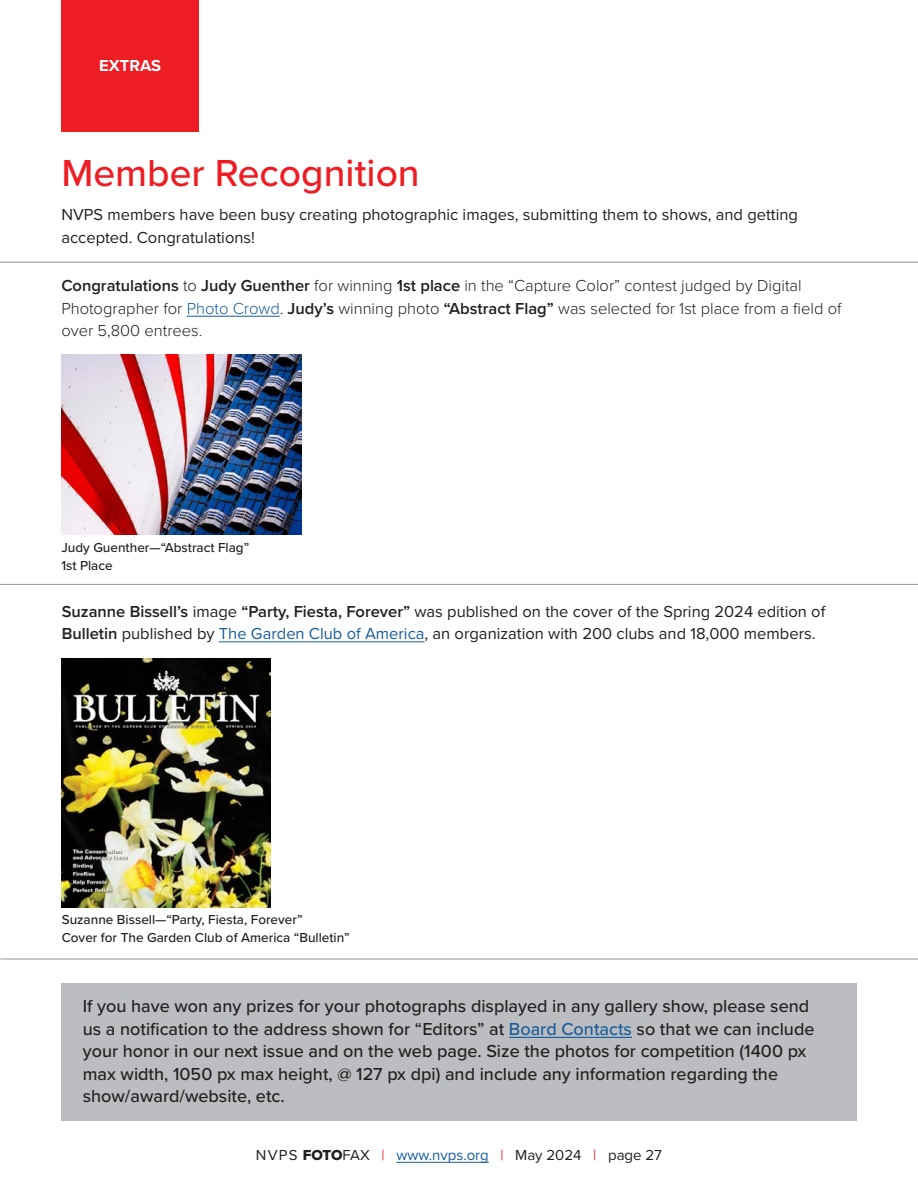
<style>
.page{position:relative;width:918px;height:1188px;background:#fff}
.page>*{position:absolute;margin:0;border:0;box-sizing:border-box;transform-origin:0 0}
.smaller_section_heads_in_back{font:500 39px "Proxima Nova";color:#ee1d23}
.Gray_box_text{font:500 18px/22.5px "Proxima Nova";color:#231f20}
.Flush_left__rag_right_text{font:16.5px/22.5px "Proxima Nova";color:#231f20}
.Flush_left__rag_right_text-2{font:300 16.5px/22.5px "Proxima Nova";color:#231f20}
.t1{font:700 16.5px "Proxima Nova";color:#fff}
.t2{font:15px "Proxima Nova";color:#231f20}
.Captions_Left{font:500 13.5px/18px "Proxima Nova";color:#231f20}
.s1{font-weight:600}
.s2{color:#175d9e}
.s3{font-family:"Proxima Nova Extrabld"}
.s4{color:#ee1d23}
</style>
<div class="page">
<hr style="left:396px;top:1162px;width:93px;height:1px;background:#175d9e">
<div style="left:62px;top:0;width:137px;height:131px;background:#ee1d23"></div>
<hr style="left:0;top:262px;width:918px;height:1px;background:#939598">
<hr style="left:187px;top:316px;width:93px;height:1px;background:#175d9e">
<img style="left:61px;top:354px;width:240px;height:181px">
<hr style="left:0;top:959px;width:918px;height:1px;background:#939598">
<hr style="left:0;top:584px;width:918px;height:1px;background:#939598">
<hr style="left:219px;top:641px;width:206px;height:1px;background:#175d9e">
<img style="left:62px;top:658px;width:209px;height:249px">
<div style="left:61px;top:983px;width:795px;height:138px;background:#bcbdc0"></div>
<hr style="left:509px;top:1037px;width:123px;height:1px;background:#175d9e">
<p class="t1" style="left:99px;top:53px;width:63px">EXTRAS</p>
<p class="smaller_section_heads_in_back" style="left:61px;top:144px;width:360px">Member Recognition</p>
<p class="Flush_left__rag_right_text" style="left:61px;top:203px;width:738px">NVPS members have been busy creating photographic images, submitting them to shows, and getting accepted. Congratulations!</p>
<p class="Flush_left__rag_right_text-2" style="left:61px;top:273px;width:782px"><span class="s1">Congratulations</span> to <span class="s1">Judy Guenther</span> for winning <span class="s1">1st place</span> in the “Capture Color” contest judged by Digital<br>Photographer for <span class="s2">Photo Crowd</span>. <span class="s1">Judy’s</span> winning photo <span class="s1">“Abstract Flag”</span> was selected for 1st place from a field of over 5,800 entrees.</p>
<p class="Captions_Left" style="left:61px;top:538px;width:189px">Judy Guenther—“Abstract Flag”<br>1st Place</p>
<p class="Flush_left__rag_right_text" style="left:62px;top:599px;width:765px"><span class="s1">Suzanne Bissell’s</span> image <span class="s1">“Party, Fiesta, Forever”</span> was published on the cover of the Spring 2024 edition of<br><span class="s1">Bulletin</span> published by <span class="s2">The Garden Club of America</span>, an organization with 200 clubs and 18,000 members.</p>
<p class="Captions_Left" style="left:62px;top:910px;width:289px">Suzanne Bissell—“Party, Fiesta, Forever”<br>Cover for The Garden Club of America “Bulletin”</p>
<p class="Gray_box_text" style="left:83px;top:994px;width:733px">If you have won any prizes for your photographs displayed in any gallery show, please send us a notification to the address shown for “Editors” at <span class="s2">Board Contacts</span> so that we can include your honor in our next issue and on the web page. Size the photos for competition (1400 px max width, 1050 px max height, @ 127 px dpi) and include any information regarding the show/award/website, etc.</p>
<p class="t2" style="left:256px;top:1144px;width:408px">NVPS <span class="s3">FOTO</span>FAX <span class="s4">|</span> <span class="s2">www.nvps.org</span> <span class="s4">|</span> May 2024 <span class="s4">|</span> page 27</p>
</div>
